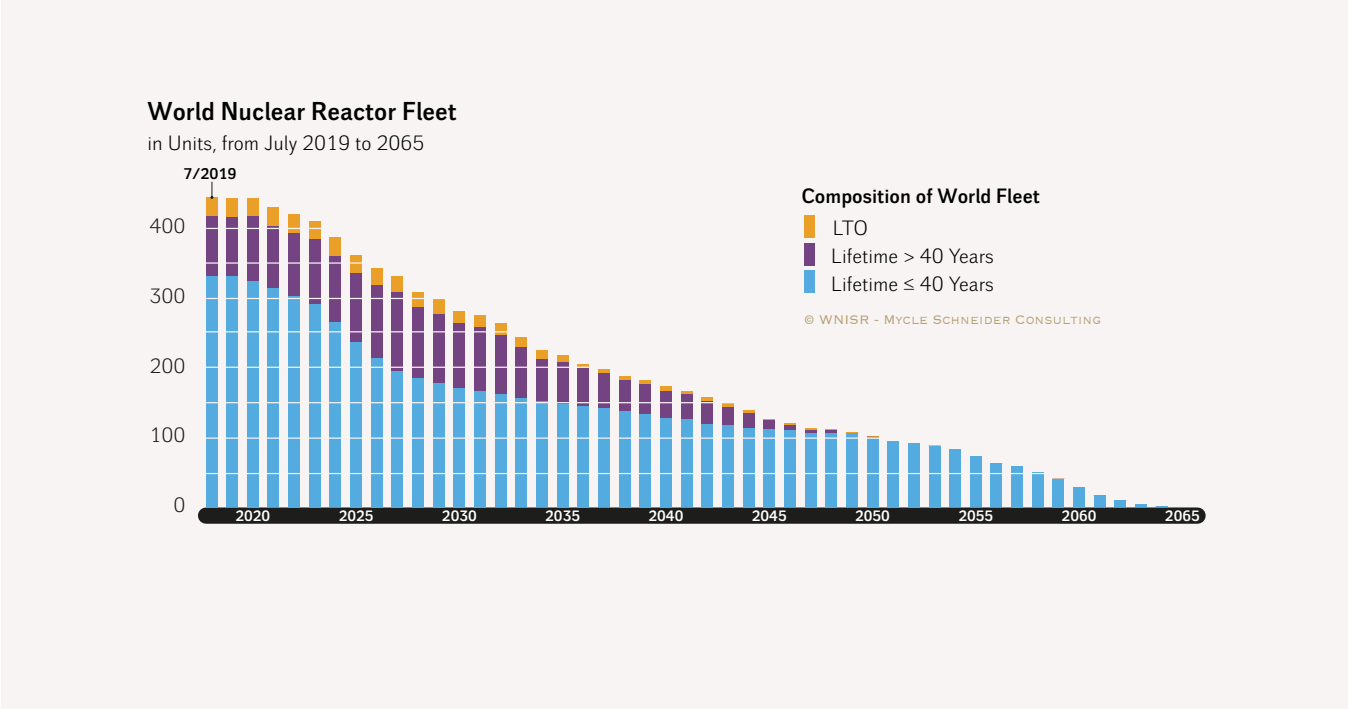
<style>
.page{position:relative;width:1348px;height:709px;background:#fff}
.page>*{position:absolute;margin:0;border:0;box-sizing:border-box;transform-origin:0 0}
.t1{font:700 25px "Walbaum Grotesk";color:#000101}
.t2{font:20px/28px "Walbaum Grotesk";color:#000101}
.t3{font:700 20px "Walbaum Grotesk";color:#000101}
.t4{font:20px "Walbaum Grotesk";color:#1d1d1b}
.t5{font:300 16.25px "Copperplate";color:#b6a173}
.t6{font:700 15px "Walbaum Grotesk";color:#000101}
.t7{font:700 14.5px "Walbaum Grotesk";color:#fff}
</style>
<div class="page">
<div style="left:2px;top:0;width:1346px;height:709px;background:#f7f4f3"></div>
<div style="left:206px;top:507px;width:991px;height:16px;background:#1d1d1b"></div>
<div style="left:206px;top:197px;width:11px;height:20px;background:#eaa028"></div>
<div style="left:226px;top:198px;width:12px;height:19px;background:#eaa028"></div>
<div style="left:247px;top:198px;width:12px;height:19px;background:#eaa028"></div>
<div style="left:268px;top:207px;width:11px;height:19px;background:#eaa028"></div>
<div style="left:288px;top:214px;width:12px;height:19px;background:#eaa028"></div>
<div style="left:309px;top:221px;width:11px;height:19px;background:#eaa028"></div>
<div style="left:330px;top:237px;width:11px;height:19px;background:#eaa028"></div>
<div style="left:350px;top:256px;width:12px;height:18px;background:#eaa028"></div>
<div style="left:371px;top:268px;width:11px;height:18px;background:#eaa028"></div>
<div style="left:392px;top:276px;width:11px;height:17px;background:#eaa028"></div>
<svg style="left:412px;top:292px;width:12px;height:15px"></svg>
<div style="left:433px;top:299px;width:11px;height:15px;background:#eaa028"></div>
<div style="left:453px;top:311px;width:12px;height:12px;background:#eaa028"></div>
<div style="left:474px;top:315px;width:12px;height:12px;background:#eaa028"></div>
<div style="left:495px;top:323px;width:11px;height:12px;background:#eaa028"></div>
<div style="left:515px;top:337px;width:12px;height:10px;background:#eaa028"></div>
<div style="left:536px;top:350px;width:12px;height:9px;background:#eaa028"></div>
<div style="left:557px;top:355px;width:11px;height:7px;background:#eaa028"></div>
<hr style="left:577px;top:364px;width:12px;height:4px;background:#eaa028">
<div style="left:598px;top:368px;width:12px;height:5px;background:#eaa028"></div>
<hr style="left:619px;top:376px;width:11px;height:4px;background:#eaa028">
<hr style="left:639px;top:380px;width:12px;height:4px;background:#eaa028">
<hr style="left:660px;top:387px;width:12px;height:4px;background:#eaa028">
<svg style="left:681px;top:391px;width:11px;height:3px"></svg>
<svg style="left:701px;top:397px;width:12px;height:3px"></svg>
<svg style="left:722px;top:403px;width:11px;height:4px"></svg>
<svg style="left:743px;top:410px;width:11px;height:3px"></svg>
<svg style="left:763px;top:419px;width:12px;height:1px"></svg>
<svg style="left:784px;top:423px;width:11px;height:2px"></svg>
<svg style="left:866px;top:436px;width:12px;height:1px"></svg>
<div style="left:206px;top:217px;width:11px;height:59px;background:#734382"></div>
<div style="left:226px;top:217px;width:12px;height:59px;background:#734382"></div>
<div style="left:247px;top:217px;width:12px;height:64px;background:#734382"></div>
<div style="left:268px;top:226px;width:11px;height:62px;background:#734382"></div>
<div style="left:288px;top:233px;width:12px;height:63px;background:#734382"></div>
<div style="left:309px;top:240px;width:11px;height:64px;background:#734382"></div>
<div style="left:330px;top:256px;width:11px;height:66px;background:#734382"></div>
<div style="left:350px;top:274px;width:12px;height:68px;background:#734382"></div>
<div style="left:371px;top:286px;width:11px;height:72px;background:#734382"></div>
<div style="left:392px;top:293px;width:11px;height:78px;background:#734382"></div>
<div style="left:412px;top:307px;width:12px;height:71px;background:#734382"></div>
<div style="left:433px;top:314px;width:11px;height:69px;background:#734382"></div>
<div style="left:453px;top:323px;width:12px;height:65px;background:#734382"></div>
<div style="left:474px;top:327px;width:12px;height:64px;background:#734382"></div>
<div style="left:495px;top:335px;width:11px;height:59px;background:#734382"></div>
<div style="left:515px;top:347px;width:12px;height:51px;background:#734382"></div>
<div style="left:536px;top:359px;width:12px;height:42px;background:#734382"></div>
<div style="left:557px;top:362px;width:11px;height:42px;background:#734382"></div>
<div style="left:577px;top:368px;width:12px;height:38px;background:#734382"></div>
<div style="left:598px;top:373px;width:12px;height:35px;background:#734382"></div>
<div style="left:619px;top:380px;width:11px;height:31px;background:#734382"></div>
<div style="left:639px;top:384px;width:12px;height:30px;background:#734382"></div>
<div style="left:660px;top:391px;width:12px;height:27px;background:#734382"></div>
<div style="left:681px;top:394px;width:11px;height:25px;background:#734382"></div>
<div style="left:701px;top:400px;width:12px;height:23px;background:#734382"></div>
<div style="left:722px;top:407px;width:11px;height:18px;background:#734382"></div>
<div style="left:743px;top:413px;width:11px;height:15px;background:#734382"></div>
<div style="left:763px;top:420px;width:12px;height:9px;background:#734382"></div>
<div style="left:784px;top:425px;width:11px;height:5px;background:#734382"></div>
<svg style="left:805px;top:428px;width:11px;height:5px"></svg>
<svg style="left:825px;top:429px;width:12px;height:4px"></svg>
<div style="left:206px;top:276px;width:11px;height:231px;background:#53abe0"></div>
<div style="left:226px;top:276px;width:12px;height:231px;background:#53abe0"></div>
<div style="left:247px;top:281px;width:12px;height:226px;background:#53abe0"></div>
<div style="left:268px;top:288px;width:11px;height:219px;background:#53abe0"></div>
<div style="left:288px;top:296px;width:12px;height:211px;background:#53abe0"></div>
<div style="left:309px;top:304px;width:11px;height:203px;background:#53abe0"></div>
<div style="left:330px;top:322px;width:11px;height:185px;background:#53abe0"></div>
<div style="left:350px;top:342px;width:12px;height:165px;background:#53abe0"></div>
<div style="left:371px;top:358px;width:11px;height:149px;background:#53abe0"></div>
<div style="left:392px;top:371px;width:11px;height:136px;background:#53abe0"></div>
<div style="left:412px;top:377px;width:12px;height:130px;background:#53abe0"></div>
<div style="left:433px;top:383px;width:11px;height:124px;background:#53abe0"></div>
<div style="left:453px;top:388px;width:12px;height:119px;background:#53abe0"></div>
<div style="left:474px;top:391px;width:12px;height:116px;background:#53abe0"></div>
<div style="left:495px;top:394px;width:11px;height:113px;background:#53abe0"></div>
<div style="left:515px;top:398px;width:12px;height:109px;background:#53abe0"></div>
<div style="left:536px;top:401px;width:12px;height:106px;background:#53abe0"></div>
<div style="left:557px;top:404px;width:11px;height:103px;background:#53abe0"></div>
<div style="left:577px;top:406px;width:12px;height:101px;background:#53abe0"></div>
<div style="left:598px;top:408px;width:12px;height:99px;background:#53abe0"></div>
<div style="left:619px;top:411px;width:11px;height:96px;background:#53abe0"></div>
<div style="left:639px;top:414px;width:12px;height:93px;background:#53abe0"></div>
<div style="left:660px;top:418px;width:12px;height:89px;background:#53abe0"></div>
<div style="left:681px;top:419px;width:11px;height:88px;background:#53abe0"></div>
<div style="left:701px;top:423px;width:12px;height:84px;background:#53abe0"></div>
<div style="left:722px;top:425px;width:11px;height:82px;background:#53abe0"></div>
<div style="left:743px;top:428px;width:11px;height:79px;background:#53abe0"></div>
<div style="left:763px;top:429px;width:12px;height:78px;background:#53abe0"></div>
<div style="left:784px;top:430px;width:11px;height:77px;background:#53abe0"></div>
<div style="left:804px;top:433px;width:12px;height:74px;background:#53abe0"></div>
<div style="left:825px;top:433px;width:12px;height:74px;background:#53abe0"></div>
<div style="left:846px;top:433px;width:11px;height:74px;background:#53abe0"></div>
<div style="left:866px;top:437px;width:12px;height:70px;background:#53abe0"></div>
<div style="left:887px;top:441px;width:12px;height:66px;background:#53abe0"></div>
<div style="left:908px;top:443px;width:11px;height:64px;background:#53abe0"></div>
<div style="left:928px;top:446px;width:12px;height:61px;background:#53abe0"></div>
<div style="left:949px;top:449px;width:12px;height:58px;background:#53abe0"></div>
<div style="left:970px;top:456px;width:11px;height:51px;background:#53abe0"></div>
<div style="left:990px;top:463px;width:12px;height:44px;background:#53abe0"></div>
<div style="left:1011px;top:466px;width:12px;height:41px;background:#53abe0"></div>
<div style="left:1032px;top:472px;width:11px;height:35px;background:#53abe0"></div>
<div style="left:1052px;top:479px;width:12px;height:28px;background:#53abe0"></div>
<div style="left:1073px;top:487px;width:11px;height:20px;background:#53abe0"></div>
<div style="left:1094px;top:495px;width:11px;height:12px;background:#53abe0"></div>
<div style="left:1114px;top:500px;width:12px;height:7px;background:#53abe0"></div>
<svg style="left:1135px;top:504px;width:11px;height:3px"></svg>
<hr style="left:199px;top:437px;width:899px;height:2px;background:#f7f4f3">
<hr style="left:199px;top:473px;width:899px;height:1px;background:#f7f4f3">
<hr style="left:193px;top:366px;width:605px;height:2px;background:#f7f4f3">
<hr style="left:195px;top:298px;width:326px;height:1px;background:#f7f4f3">
<hr style="left:199px;top:402px;width:899px;height:1px;background:#f7f4f3">
<hr style="left:193px;top:331px;width:605px;height:1px;background:#f7f4f3">
<hr style="left:195px;top:262px;width:326px;height:2px;background:#f7f4f3">
<hr style="left:195px;top:228px;width:196px;height:1px;background:#f7f4f3">
<div style="left:804px;top:216px;width:10px;height:22px;background:#eaa028"></div>
<div style="left:804px;top:243px;width:10px;height:22px;background:#734382"></div>
<div style="left:804px;top:271px;width:10px;height:22px;background:#53abe0"></div>
<svg style="left:210px;top:182px;width:3px;height:17px"></svg>
<p class="t1" style="left:148px;top:97px;width:311px">World Nuclear Reactor Fleet</p>
<p class="t2" style="left:148px;top:130px;width:279px">in Units, from July 2019 to 2065</p>
<p class="t6" style="left:184px;top:165px;width:54px">7/2019</p>
<p class="t4" style="left:149px;top:215px;width:38px">400</p>
<p class="t4" style="left:149px;top:285px;width:38px">300</p>
<p class="t4" style="left:149px;top:354px;width:38px">200</p>
<p class="t4" style="left:149px;top:424px;width:38px">100</p>
<p class="t3" style="left:801px;top:185px;width:240px">Composition of World Fleet</p>
<p class="t2" style="left:831px;top:215px;width:164px">LTO<br>Lifetime &gt; 40 Years<br>Lifetime ≤ 40 Years</p>
<p class="t5" style="left:804px;top:309px;width:298px">© WNISR - Mycle Schneider Consulting</p>
<p class="t4" style="left:174px;top:494px;width:14px">0</p>
<p class="t7" style="left:235px;top:508px;width:36px">2020</p>
<p class="t7" style="left:339px;top:508px;width:36px">2025</p>
<p class="t7" style="left:442px;top:508px;width:36px">2030</p>
<p class="t7" style="left:545px;top:508px;width:36px">2035</p>
<p class="t7" style="left:648px;top:508px;width:36px">2040</p>
<p class="t7" style="left:752px;top:508px;width:36px">2045</p>
<p class="t7" style="left:855px;top:508px;width:36px">2050</p>
<p class="t7" style="left:958px;top:508px;width:36px">2055</p>
<p class="t7" style="left:1061px;top:508px;width:36px">2060</p>
<p class="t7" style="left:1165px;top:508px;width:36px">2065</p>
</div>
